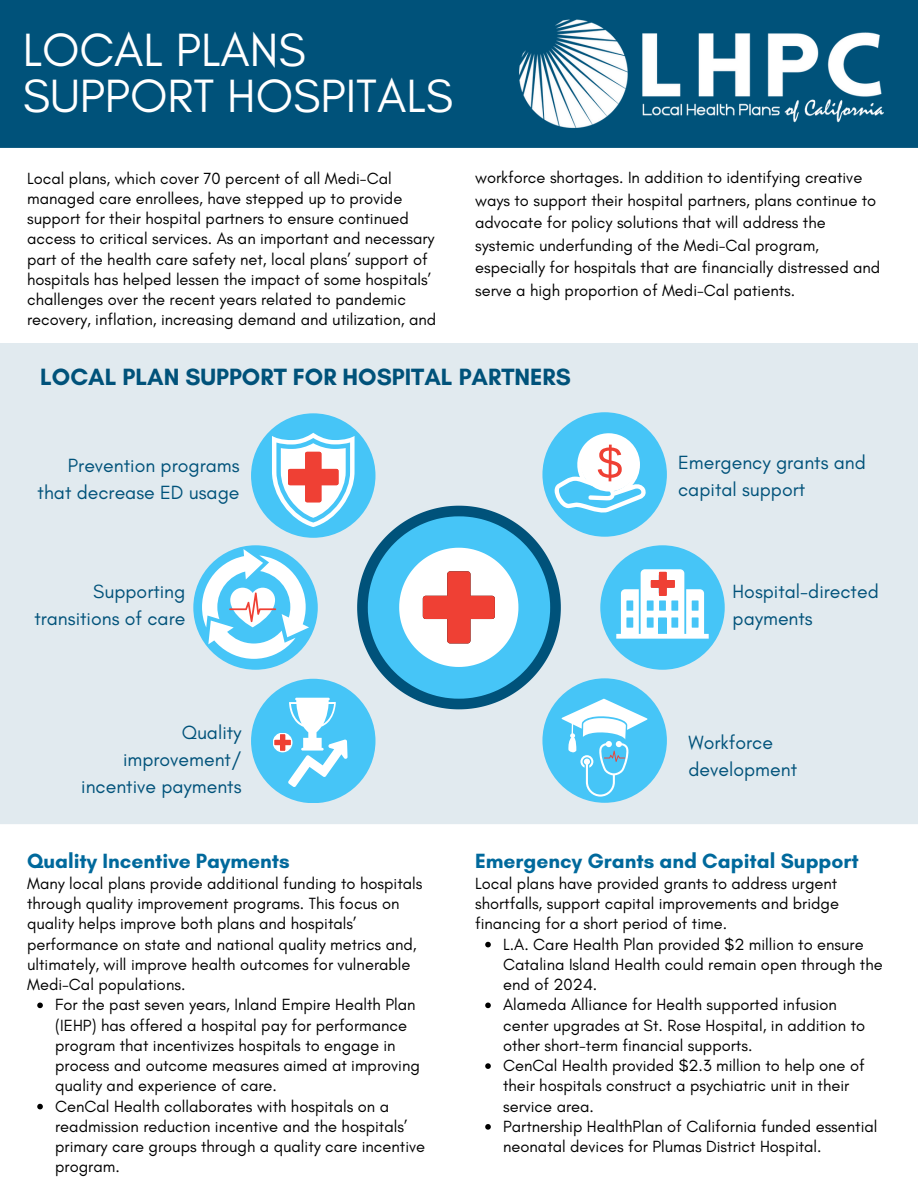
<style>
.page{position:relative;width:918px;height:1188px;background:#fff}
.page>*{position:absolute;margin:0;border:0;box-sizing:border-box;transform-origin:0 0}
.t1{font:47.55px/46.2px "Glacial Indifference";color:#fff}
.t2{font:700 24px "Glacial Indifference";color:#00527a}
.t3{font:700 21px "Glacial Indifference";color:#00699c}
.t4{font:19.5px/27px "Glacial Indifference";color:#00527a;text-align:right}
.t5{font:16.5px/20.2px "Glacial Indifference";color:#000}
</style>
<div class="page">
<div style="left:0;top:343px;width:918px;height:481px;background:#e1eaef"></div>
<div style="left:193px;top:545px;width:125px;height:125px;background:#46c5f7;border-radius:50%"></div>
<div style="left:542px;top:412px;width:125px;height:125px;background:#46c5f7;border-radius:50%"></div>
<div style="left:600px;top:545px;width:125px;height:125px;background:#46c5f7;border-radius:50%"></div>
<div style="left:251px;top:413px;width:124px;height:125px;background:#46c5f7;border-radius:50%"></div>
<div style="left:0;top:0;width:918px;height:148px;background:#00527a"></div>
<img style="left:518px;top:19px;width:367px;height:110px">
<svg style="left:202px;top:433px;width:507px;height:363px"></svg>
<svg style="left:37px;top:1003px;width:6px;height:5px"></svg>
<svg style="left:37px;top:1104px;width:6px;height:5px"></svg>
<svg style="left:485px;top:942px;width:6px;height:5px"></svg>
<svg style="left:485px;top:1003px;width:6px;height:5px"></svg>
<svg style="left:485px;top:1063px;width:6px;height:6px"></svg>
<svg style="left:485px;top:1124px;width:6px;height:6px"></svg>
<h3 class="t1" style="left:23px;top:26px;width:432px">LOCAL PLANS<br>SUPPORT HOSPITALS</h3>
<p class="t5" style="left:27px;top:168px;width:411px">Local plans, which cover 70 percent of all Medi-Cal managed care enrollees, have stepped up to provide support for their hospital partners to ensure continued access to critical services. As an important and necessary part of the health care safety net, local plans’ support of hospitals has helped lessen the impact of some hospitals’ challenges over the recent years related to pandemic recovery, inflation, increasing demand and utilization, and</p>
<p class="t5" style="left:475px;top:166px;width:407px;line-height:22.5px">workforce shortages. In addition to identifying creative ways to support their hospital partners, plans continue to advocate for policy solutions that will address the systemic underfunding of the Medi-Cal program, especially for hospitals that are financially distressed and serve a high proportion of Medi-Cal patients.</p>
<p class="t2" style="left:40px;top:363px;width:532px">LOCAL PLAN SUPPORT FOR HOSPITAL PARTNERS</p>
<p class="t4" style="left:38px;top:452px;width:203px">Prevention programs that decrease ED usage</p>
<p class="t4" style="left:34px;top:578px;width:153px">Supporting transitions of care</p>
<p class="t4" style="left:81px;top:719px;width:162px">Quality improvement/ incentive payments</p>
<p class="t3" style="left:27px;top:848px;width:264px">Quality Incentive Payments</p>
<p class="t5" style="left:27px;top:873px;width:397px">Many local plans provide additional funding to hospitals through quality improvement programs. This focus on quality helps improve both plans and hospitals’ performance on state and national quality metrics and, ultimately, will improve health outcomes for vulnerable Medi-Cal populations.</p>
<p class="t5" style="left:55px;top:995px;width:366px">For the past seven years, Inland Empire Health Plan (IEHP) has offered a hospital pay for performance program that incentivizes hospitals to engage in process and outcome measures aimed at improving quality and experience of care.</p>
<p class="t5" style="left:55px;top:1096px;width:371px">CenCal Health collaborates with hospitals on a readmission reduction incentive and the hospitals’ primary care groups through a quality care incentive program.</p>
<p class="t4" style="left:678px;top:449px;width:189px;text-align:left">Emergency grants and capital support</p>
<p class="t4" style="left:733px;top:578px;width:148px;text-align:left">Hospital-directed payments</p>
<p class="t4" style="left:689px;top:728px;width:110px;text-align:left">Workforce development</p>
<p class="t3" style="left:475px;top:848px;width:385px">Emergency Grants and Capital Support</p>
<p class="t5" style="left:475px;top:873px;width:366px;text-align:justify">Local plans have provided grants to address urgent shortfalls, support capital improvements and bridge financing for a short period of time.</p>
<h3 class="t5" style="left:503px;top:934px;width:381px">L.A. Care Health Plan provided $2 million to ensure<br>Catalina Island Health could remain open through the end of 2024.</h3>
<h3 class="t5" style="left:503px;top:995px;width:364px">Alameda Alliance for Health supported infusion center upgrades at St. Rose Hospital, in addition to other short-term financial supports.</h3>
<p class="t5" style="left:503px;top:1055px;width:363px">CenCal Health provided $2.3 million to help one of their hospitals construct a psychiatric unit in their service area.</p>
<p class="t5" style="left:503px;top:1116px;width:376px">Partnership HealthPlan of California funded essential neonatal devices for Plumas District Hospital.</p>
</div>
